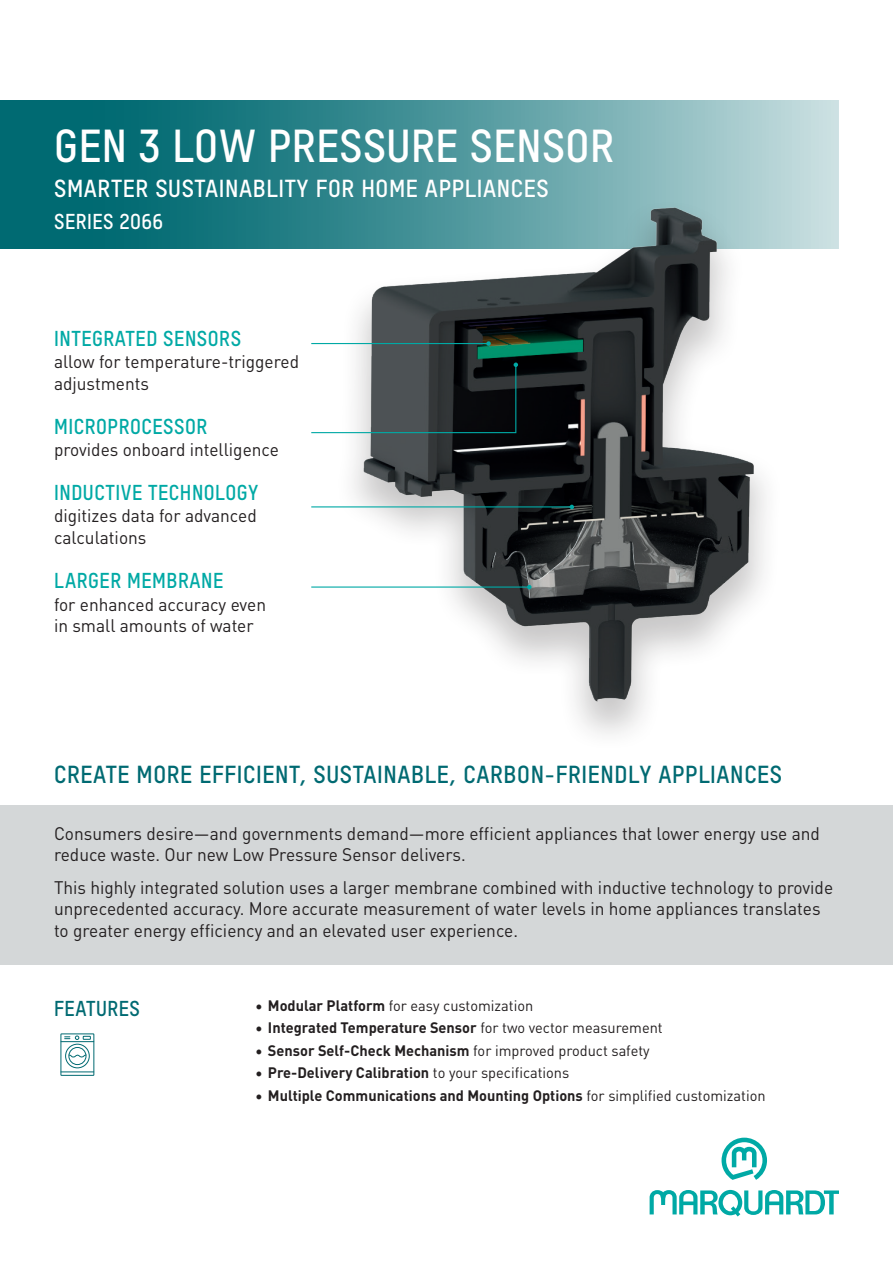
<style>
.page{position:relative;width:893px;height:1263px;background:#fff}
.page>*{position:absolute;margin:0;border:0;box-sizing:border-box;transform-origin:0 0}
.t1{font:45px "T Star Bold";letter-spacing:.01em;color:#fff}
.t2{font:24px "T Star Bold";letter-spacing:.025em;color:#006a72}
.t3{font:24px "T Star Bold";letter-spacing:.025em;color:#fff}
.t4{font:21px "T Star Bold";letter-spacing:.025em;color:#00a9a5}
.t5{font:21px "T Star Bold";letter-spacing:.025em;color:#fff}
.t6{font:21px "T Star Bold";letter-spacing:.025em;color:#006a72}
.t7{font:18px/21.6px "DIN Pro";color:#231f20;scale:.96 1}
.t8{font:700 15px "DIN Pro";color:#231f20}
.t9{font:15px "DIN Pro";color:#231f20}
.s1{font-weight:700}
.s2{font-weight:400}
</style>
<div class="page">
<svg style="left:0;top:100px;width:839px;height:148px;background:#479398"></svg>
<div style="left:0;top:805px;width:893px;height:160px;background:#d4d7d8"></div>
<div style="left:333px;top:198px;width:452px;height:555px;background:#231f20;opacity:.25"></div>
<img style="left:364px;top:208px;width:390px;height:494px">
<hr style="left:311px;top:343px;width:178px;height:1px;background:#00a9a5">
<svg style="left:486px;top:341px;width:5px;height:5px"></svg>
<hr style="left:311px;top:506px;width:261px;height:1px;background:#00a9a5">
<svg style="left:570px;top:505px;width:4px;height:4px"></svg>
<hr style="left:311px;top:586px;width:218px;height:2px;background:#00a9a5">
<svg style="left:527px;top:585px;width:4px;height:4px"></svg>
<svg style="left:311px;top:362px;width:207px;height:72px"></svg>
<svg style="left:721px;top:1138px;width:46px;height:42px"></svg>
<svg style="left:650px;top:1190px;width:189px;height:26px"></svg>
<div style="left:60px;top:1033px;width:34px;height:43px;border:1px solid #006a72"></div>
<hr style="left:61px;top:1041px;width:33px;height:1px;background:#006a72">
<hr style="left:61px;top:1071px;width:33px;height:1px;background:#006a72">
<div style="left:68px;top:1047px;width:18px;height:18px;border:1px solid #006a72;border-radius:50%"></div>
<div style="left:65px;top:1044px;width:25px;height:24px;border:1px solid #006a72;border-radius:50%"></div>
<svg style="left:65px;top:1035px;width:26px;height:5px"></svg>
<svg style="left:68px;top:1054px;width:19px;height:5px"></svg>
<h1 class="t1" style="left:54px;top:118px;width:561px">GEN 3 LOW PRESSURE SENSOR</h1>
<h2 class="t3" style="left:54px;top:174px;width:496px">SMARTER SUSTAINABLITY FOR HOME APPLIANCES</h2>
<p class="t5" style="left:54px;top:208px;width:110px">SERIES 2066</p>
<p class="t4" style="left:54px;top:326px;width:188px">INTEGRATED SENSORS</p>
<p class="t7" style="left:54px;top:350px;width:257px">allow for temperature-triggered adjustments</p>
<p class="t4" style="left:54px;top:413px;width:155px">MICROPROCESSOR</p>
<p class="t7" style="left:54px;top:437px;width:236px">provides onboard intelligence</p>
<p class="t4" style="left:54px;top:480px;width:206px">INDUCTIVE TECHNOLOGY</p>
<p class="t7" style="left:54px;top:504px;width:213px">digitizes data for advanced calculations</p>
<p class="t4" style="left:54px;top:567px;width:171px">LARGER MEMBRANE</p>
<p class="t7" style="left:54px;top:592px;width:222px">for enhanced accuracy even in small amounts of water</p>
<h2 class="t2" style="left:54px;top:759px;width:730px">CREATE MORE EFFICIENT, SUSTAINABLE, CARBON-FRIENDLY APPLIANCES</h2>
<p class="t7" style="left:54px;top:821px;width:799px">Consumers desire—and governments demand—more efficient appliances that lower energy use and reduce waste. Our new Low Pressure Sensor delivers.</p>
<p class="t7" style="left:54px;top:875px;width:813px">This highly integrated solution uses a larger membrane combined with inductive technology to provide unprecedented accuracy. More accurate measurement of water levels in home appliances translates to greater energy efficiency and an elevated user experience.</p>
<p class="t6" style="left:54px;top:995px;width:87px">FEATURES</p>
<p class="t9" style="left:255px;top:994px;width:280px">• <span class="s1">Modular Platform</span> for easy customization</p>
<p class="t8" style="left:255px;top:1016px;width:409px"><span class="s2">•</span> Integrated Temperature Sensor <span class="s2">for two vector measurement</span></p>
<p class="t9" style="left:255px;top:1039px;width:396px">• <span class="s1">Sensor Self-Check Mechanism</span> for improved product safety</p>
<p class="t8" style="left:255px;top:1061px;width:316px"><span class="s2">•</span> Pre-Delivery Calibration <span class="s2">to your specifications</span></p>
<p class="t8" style="left:255px;top:1084px;width:512px"><span class="s2">•</span> Multiple Communications and Mounting Options <span class="s2">for simplified customization</span></p>
</div>
